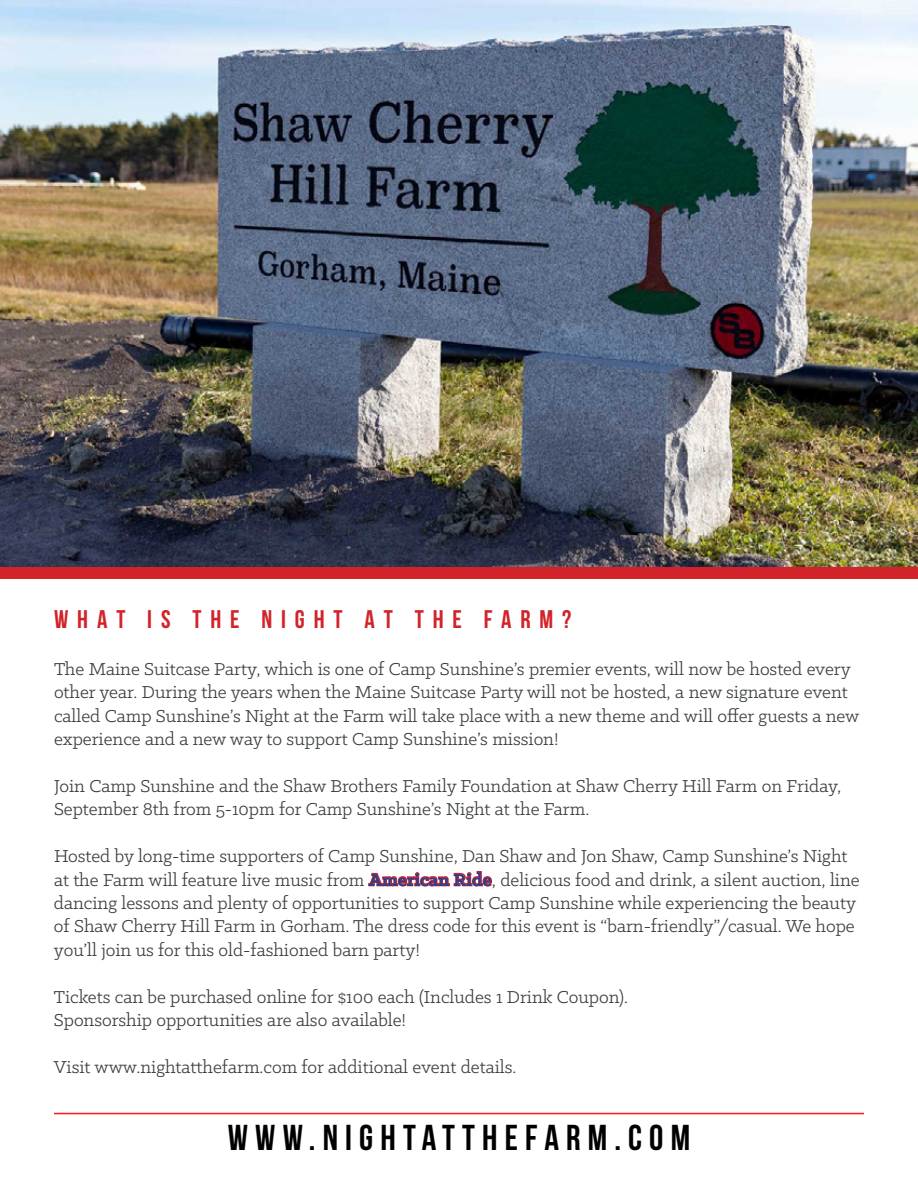
<style>
.page{position:relative;width:918px;height:1188px;background:#fff}
.page>*{position:absolute;margin:0;border:0;box-sizing:border-box;transform-origin:0 0}
.t1{font:700 36px "Bebas Neue";letter-spacing:.2em;color:#000}
.t2{font:700 25.5px "Bebas Neue";letter-spacing:.35em;color:#d2232a}
.t3{font:19.5px/23.4px "Klinic Slab";color:#383d3e}
.s1{font-weight:700;color:#d2232a}
</style>
<div class="page">
<img style="left:0;top:0;width:918px;height:567px">
<hr style="left:54px;top:1113px;width:810px;height:1px;background:#ff1616">
<div style="left:0;top:567px;width:918px;height:12px;background:#d2232a"></div>
<h2 class="t2" style="left:54px;top:605px;width:519px">WHAT IS THE NIGHT AT THE FARM?</h2>
<p class="t3" style="left:54px;top:657px;width:807px">The Maine Suitcase Party, which is one of Camp Sunshine’s premier events, will now be hosted every other year. During the years when the Maine Suitcase Party will not be hosted, a new signature event called Camp Sunshine’s Night at the Farm will take place with a new theme and will offer guests a new experience and a new way to support Camp Sunshine’s mission!</p>
<p class="t3" style="left:54px;top:774px;width:789px">Join Camp Sunshine and the Shaw Brothers Family Foundation at Shaw Cherry Hill Farm on Friday,<br>September 8th from 5-10pm for Camp Sunshine’s Night at the Farm.</p>
<p class="t3" style="left:54px;top:844px;width:807px">Hosted by long-time supporters of Camp Sunshine, Dan Shaw and Jon Shaw, Camp Sunshine’s Night at the Farm will feature live music from <span class="s1">American Ride</span>, delicious food and drink, a silent auction, line dancing lessons and plenty of opportunities to support Camp Sunshine while experiencing the beauty of Shaw Cherry Hill Farm in Gorham. The dress code for this event is “barn-friendly”/casual. We hope you’ll join us for this old-fashioned barn party!</p>
<p class="t3" style="left:54px;top:984px;width:575px">Tickets can be purchased online for $100 each (Includes 1 Drink Coupon).<br>Sponsorship opportunities are also available!</p>
<p class="t3" style="left:54px;top:1054px;width:464px">Visit www.nightatthefarm.com for additional event details.</p>
<h1 class="t1" style="left:228px;top:1118px;width:464px">WWW.NIGHTATTHEFARM.COM</h1>
</div>
